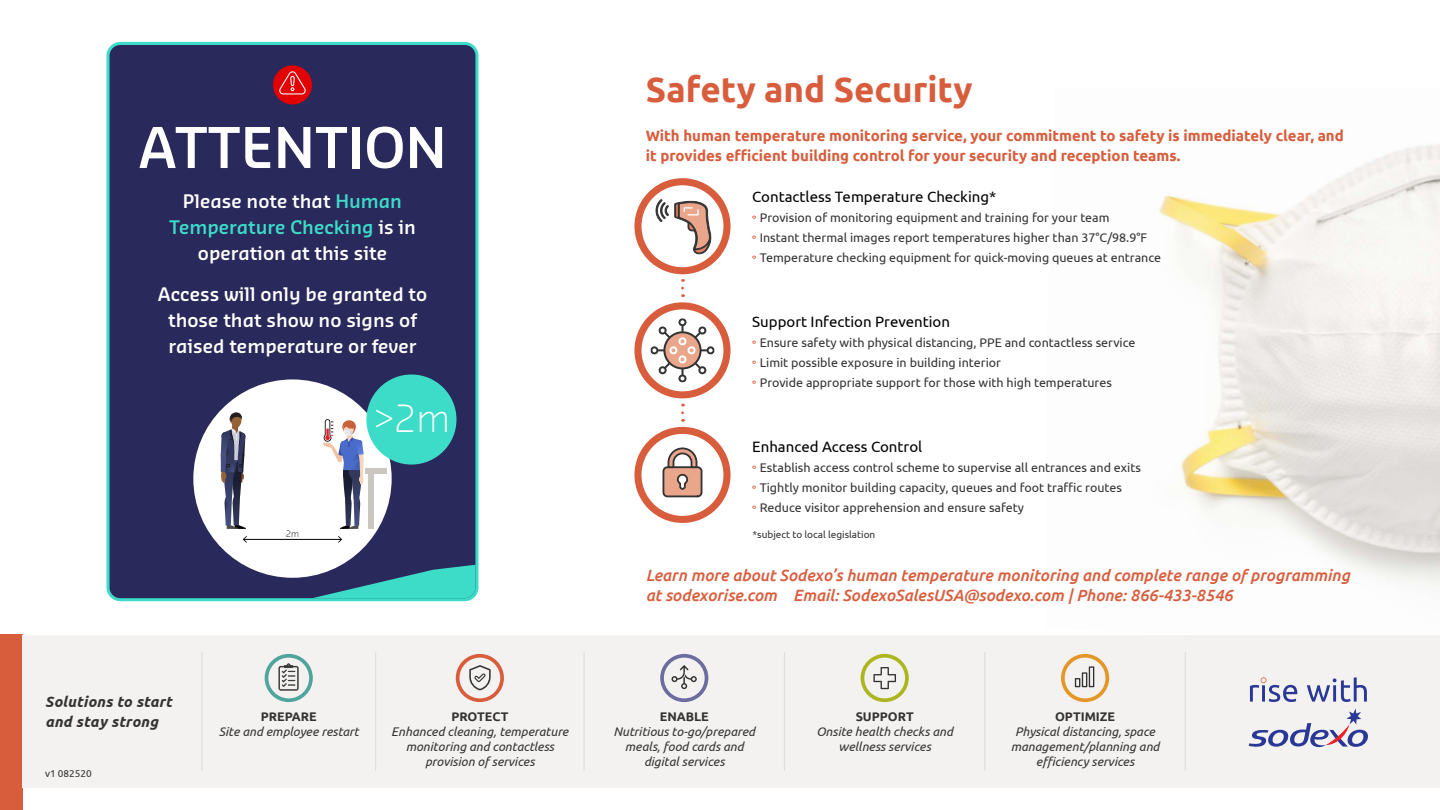
<style>
.page{position:relative;width:1440px;height:810px;background:#fff}
.page>*{position:absolute;margin:0;border:0;box-sizing:border-box;transform-origin:0 0}
.Image{font:600 54.62px "Sansa Pro";color:#fff}
.Image-2{font:300 36.62px "Sansa Pro";color:#fff}
._2Headline_H2{font:700 35px "Ubuntu";color:#d85d3c}
.Image-3{font:600 18.25px/25.9px "Sansa Pro";color:#fff;text-align:center}
._2CTA_P{font:italic 500 16.25px/20px "Ubuntu";color:#d85d3c}
._2Intro_Copy_P{font:700 15px/20px "Ubuntu";color:#d85d3c}
._2Points_Head_P{font:15px "Ubuntu";color:#000}
.Pillar_Band{font:italic 700 15px/20px "Ubuntu";letter-spacing:.02em;color:#333}
._2Points_Bullets_P{font:12.5px "Ubuntu";color:#333}
.Pillar_Copy{font:italic 12.5px/15px "Ubuntu";color:#333;text-align:center}
.Pillar_Title{font:700 12.5px "Ubuntu";color:#333}
._2Footer_P{font:10px "Ubuntu";color:#333}
.Date{font:10px "Ubuntu";color:#333}
.Image-4{font:300 8.62px "Sansa Pro";color:#000}
.s1{color:#3cdcc8}
.s2{color:#d85d3c}
</style>
<div class="page">
<div style="left:107px;top:42px;width:372px;height:559px;background:#2a295c"></div>
<svg style="left:312px;top:565px;width:163px;height:33px;background:#348f9a"></svg>
<div style="left:273px;top:65px;width:39px;height:39px;background:#e30000;border-radius:50%"></div>
<svg style="left:277px;top:70px;width:29px;height:25px"></svg>
<div style="left:193px;top:379px;width:199px;height:199px;background:#fff;border-radius:50%"></div>
<svg style="left:221px;top:412px;width:25px;height:117px"></svg>
<svg style="left:323px;top:419px;width:41px;height:110px"></svg>
<div style="left:365px;top:468px;width:22px;height:5px;background:#cbc7c0"></div>
<div style="left:368px;top:471px;width:5px;height:58px;background:#cbc7c0"></div>
<hr style="left:244px;top:539px;width:97px;height:1px;background:#000">
<svg style="left:338px;top:536px;width:4px;height:7px"></svg>
<svg style="left:243px;top:536px;width:4px;height:7px"></svg>
<div style="left:366px;top:374px;width:90px;height:91px;background:#3cdcc8;border-radius:50%"></div>
<img style="left:1159px;top:144px;width:281px;height:443px">
<div style="left:0;top:635px;width:22px;height:175px;background:#d85d3c"></div>
<svg style="left:655px;top:199px;width:57px;height:55px"></svg>
<div style="left:634px;top:178px;width:97px;height:96px;border:7px solid #d85d3c;border-radius:50%"></div>
<svg style="left:650px;top:318px;width:65px;height:64px"></svg>
<div style="left:634px;top:302px;width:97px;height:96px;border:7px solid #d85d3c;border-radius:50%"></div>
<svg style="left:662px;top:447px;width:41px;height:51px"></svg>
<div style="left:634px;top:427px;width:97px;height:96px;border:7px solid #d85d3c;border-radius:50%"></div>
<svg style="left:681px;top:288px;width:3px;height:9px"></svg>
<svg style="left:681px;top:413px;width:3px;height:9px"></svg>
<div style="left:22px;top:635px;width:1418px;height:153px;background:#f4f2f0"></div>
<hr style="left:375px;top:652px;width:1px;height:118px;background:#e1dfda">
<hr style="left:583px;top:652px;width:2px;height:118px;background:#e1dfda">
<hr style="left:784px;top:652px;width:1px;height:118px;background:#e1dfda">
<hr style="left:984px;top:652px;width:2px;height:118px;background:#e1dfda">
<hr style="left:201px;top:652px;width:1px;height:118px;background:#e1dfda">
<hr style="left:1185px;top:652px;width:1px;height:118px;background:#e1dfda">
<svg style="left:1061px;top:654px;width:48px;height:48px"></svg>
<svg style="left:265px;top:654px;width:48px;height:48px"></svg>
<svg style="left:456px;top:654px;width:48px;height:48px"></svg>
<svg style="left:660px;top:654px;width:48px;height:48px"></svg>
<svg style="left:861px;top:654px;width:48px;height:48px"></svg>
<svg style="left:1249px;top:709px;width:119px;height:39px"></svg>
<svg style="left:1250px;top:677px;width:117px;height:25px"></svg>
<p class="Image" style="left:138px;top:112px;width:310px">ATTENTION</p>
<p class="Image-3" style="left:169px;top:188px;width:248px">Please note that <span class="s1">Human<br>Temperature Checking</span> is in operation at this site</p>
<p class="Image-3" style="left:158px;top:281px;width:271px">Access will only be granted to those that show no signs of raised temperature or fever</p>
<p class="Image-4" style="left:286px;top:528px;width:15px">2m</p>
<p class="Image-2" style="left:373px;top:394px;width:79px">&gt;2m</p>
<p class="Pillar_Band" style="left:45px;top:692px;width:128px">Solutions to start and stay strong</p>
<p class="Date" style="left:45px;top:768px;width:48px">v1 082520</p>
<p class="Pillar_Title" style="left:261px;top:709px;width:58px">PREPARE</p>
<p class="Pillar_Copy" style="left:219px;top:724px;width:142px">Site and employee restart</p>
<p class="Pillar_Title" style="left:451px;top:709px;width:59px">PROTECT</p>
<p class="Pillar_Copy" style="left:391px;top:724px;width:179px">Enhanced cleaning, temperature monitoring and contactless provision of services</p>
<h2 class="_2Headline_H2" style="left:646px;top:68px;width:328px">Safety and Security</h2>
<p class="_2Intro_Copy_P" style="left:646px;top:125px;width:700px">With human temperature monitoring service, your commitment to safety is immediately clear, and it provides efficient building control for your security and reception teams.</p>
<p class="_2Points_Head_P" style="left:752px;top:187px;width:246px">Contactless Temperature Checking*</p>
<p class="_2Points_Bullets_P" style="left:752px;top:210px;width:359px"><span class="s2">°</span> Provision of monitoring equipment and training for your team</p>
<p class="_2Points_Bullets_P" style="left:752px;top:230px;width:397px"><span class="s2">°</span> Instant thermal images report temperatures higher than 37°C/98.9°F</p>
<p class="_2Points_Bullets_P" style="left:752px;top:250px;width:410px"><span class="s2">°</span> Temperature checking equipment for quick-moving queues at entrance</p>
<p class="_2Points_Head_P" style="left:752px;top:312px;width:199px">Support Infection Prevention</p>
<p class="_2Points_Bullets_P" style="left:752px;top:335px;width:385px"><span class="s2">°</span> Ensure safety with physical distancing, PPE and contactless service</p>
<p class="_2Points_Bullets_P" style="left:752px;top:355px;width:250px"><span class="s2">°</span> Limit possible exposure in building interior</p>
<p class="_2Points_Bullets_P" style="left:752px;top:375px;width:361px"><span class="s2">°</span> Provide appropriate support for those with high temperatures</p>
<p class="_2Points_Head_P" style="left:752px;top:437px;width:172px">Enhanced Access Control</p>
<p class="_2Points_Bullets_P" style="left:752px;top:460px;width:390px"><span class="s2">°</span> Establish access control scheme to supervise all entrances and exits</p>
<p class="_2Points_Bullets_P" style="left:752px;top:480px;width:371px"><span class="s2">°</span> Tightly monitor building capacity, queues and foot traffic routes</p>
<p class="_2Points_Bullets_P" style="left:752px;top:500px;width:273px"><span class="s2">°</span> Reduce visitor apprehension and ensure safety</p>
<p class="_2Footer_P" style="left:752px;top:529px;width:124px">*subject to local legislation</p>
<p class="_2CTA_P" style="left:646px;top:565px;width:706px">Learn more about Sodexo’s human temperature monitoring and complete range of programming at sodexorise.com Email: SodexoSalesUSA@sodexo.com | Phone: 866-433-8546</p>
<p class="Pillar_Title" style="left:660px;top:709px;width:51px">ENABLE</p>
<p class="Pillar_Copy" style="left:614px;top:724px;width:143px">Nutritious to-go/prepared meals, food cards and digital services</p>
<p class="Pillar_Title" style="left:856px;top:709px;width:59px">SUPPORT</p>
<p class="Pillar_Copy" style="left:816px;top:724px;width:138px">Onsite health checks and wellness services</p>
<p class="Pillar_Title" style="left:1055px;top:709px;width:62px">OPTIMIZE</p>
<p class="Pillar_Copy" style="left:1011px;top:724px;width:150px">Physical distancing, space management/planning and efficiency services</p>
</div>
